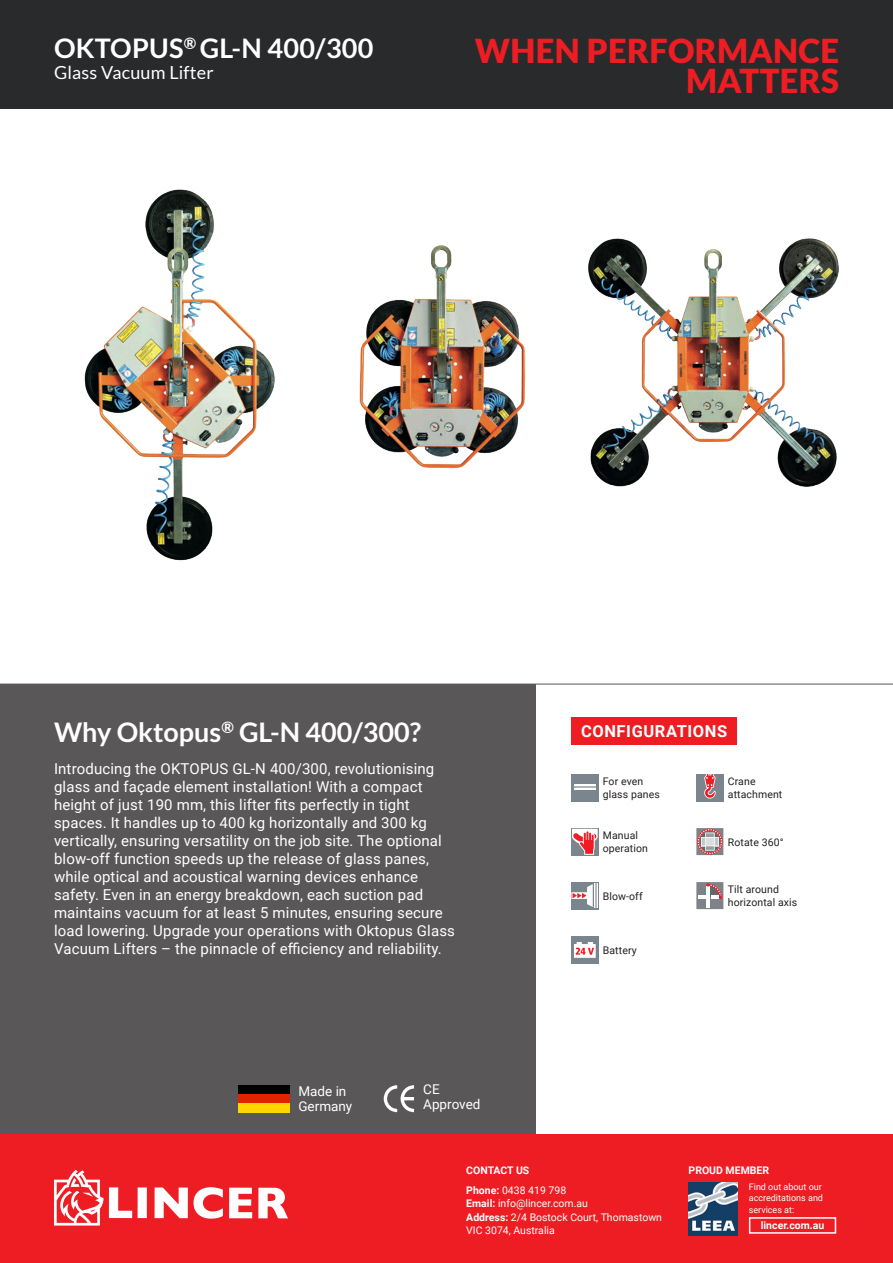
<style>
.page{position:relative;width:893px;height:1263px;background:#fff}
.page>*{position:absolute;margin:0;border:0;box-sizing:border-box;transform-origin:0 0}
.Valores{font:900 33px "Lato";letter-spacing:.01em;color:#ee1d23}
.Texto{font:700 27px "Lato";color:#fff}
.Texto-2{font:18px "Lato";letter-spacing:.01em;color:#fff}
.Texto-3{font:700 16.5px "Roboto";letter-spacing:.035em;color:#fff}
.Texto-4{font:15px/18px "Roboto";letter-spacing:.01em;color:#fff}
.Texto-5{font:13.5px "Roboto";color:#fff}
.Texto-6{font:10.5px/13.5px "Roboto";letter-spacing:.01em;color:#231f20}
.Texto-7{font:10.5px "Roboto";color:#fff}
.Texto-8{font:700 10.5px "Roboto";color:#fff}
.Texto-9{font:9px/11.2px "Roboto";color:#fff}
.s1{font-weight:700}
</style>
<div class="page">
<div style="left:0;top:0;width:893px;height:108px;background:#292a2b"></div>
<img style="left:84px;top:189px;width:191px;height:372px">
<div style="left:571px;top:882px;width:27px;height:27px;background:#7a858e"></div>
<svg style="left:571px;top:883px;width:27px;height:25px"></svg>
<img style="left:359px;top:245px;width:167px;height:223px">
<img style="left:588px;top:238px;width:251px;height:249px">
<div style="left:571px;top:936px;width:27px;height:27px;background:#7a858e"></div>
<svg style="left:574px;top:942px;width:22px;height:16px"></svg>
<svg style="left:696px;top:828px;width:27px;height:27px"></svg>
<svg style="left:696px;top:882px;width:27px;height:27px"></svg>
<svg style="left:571px;top:828px;width:27px;height:27px"></svg>
<svg style="left:572px;top:829px;width:26px;height:26px"></svg>
<div style="left:0;top:684px;width:536px;height:450px;background:#5a5758"></div>
<svg style="left:383px;top:1085px;width:31px;height:27px"></svg>
<div style="left:239px;top:1085px;width:51px;height:9px;background:#000"></div>
<div style="left:239px;top:1094px;width:51px;height:9px;background:#e62100"></div>
<div style="left:239px;top:1103px;width:51px;height:9px;background:#ffd600"></div>
<hr style="left:0;top:684px;width:893px;height:1px;background:#5a5758">
<div style="left:572px;top:717px;width:165px;height:27px;background:#ee1d23"></div>
<div style="left:571px;top:774px;width:27px;height:27px;background:#7a858e"></div>
<svg style="left:574px;top:784px;width:22px;height:6px"></svg>
<div style="left:696px;top:774px;width:27px;height:27px;background:#7a858e"></div>
<svg style="left:704px;top:774px;width:12px;height:24px"></svg>
<div style="left:0;top:1134px;width:893px;height:129px;background:#ee1d23"></div>
<div style="left:138px;top:1187px;width:9px;height:31px;background:#fff"></div>
<svg style="left:155px;top:1187px;width:33px;height:31px"></svg>
<svg style="left:194px;top:1187px;width:29px;height:31px"></svg>
<svg style="left:229px;top:1188px;width:23px;height:30px"></svg>
<svg style="left:258px;top:1188px;width:30px;height:30px"></svg>
<svg style="left:54px;top:1170px;width:78px;height:55px"></svg>
<div style="left:749px;top:1217px;width:87px;height:17px;border:2px solid #fff"></div>
<img style="left:688px;top:1183px;width:50px;height:52px">
<p class="Texto" style="left:54px;top:32px;width:321px">OKTOPUS<sup>®</sup> GL-N 400/300</p>
<p class="Texto-2" style="left:54px;top:62px;width:161px">Glass Vacuum Lifter</p>
<p class="Valores" style="left:475px;top:31px;width:366px">WHEN PERFORMANCE</p>
<p class="Valores" style="left:686px;top:61px;width:154px">MATTERS</p>
<p class="Texto" style="left:54px;top:716px;width:369px">Why Oktopus<sup>®</sup> GL-N 400/300?</p>
<p class="Texto-4" style="left:54px;top:759px;width:402px">Introducing the OKTOPUS GL-N 400/300, revolutionising glass and façade element installation! With a compact height of just 190 mm, this lifter fits perfectly in tight spaces. It handles up to 400 kg horizontally and 300 kg vertically, ensuring versatility on the job site. The optional blow-off function speeds up the release of glass panes, while optical and acoustical warning devices enhance safety. Even in an energy breakdown, each suction pad maintains vacuum for at least 5 minutes, ensuring secure load lowering. Upgrade your operations with Oktopus Glass Vacuum Lifters – the pinnacle of efficiency and reliability.</p>
<p class="Texto-3" style="left:581px;top:720px;width:148px">CONFIGURATIONS</p>
<p class="Texto-6" style="left:603px;top:774px;width:59px">For even glass panes</p>
<p class="Texto-6" style="left:728px;top:774px;width:56px">Crane attachment</p>
<p class="Texto-6" style="left:603px;top:828px;width:37px">Manual</p>
<p class="Texto-6" style="left:603px;top:841px;width:47px">operation</p>
<p class="Texto-6" style="left:603px;top:889px;width:41px">Blow-off</p>
<p class="Texto-6" style="left:603px;top:943px;width:35px">Battery</p>
<p class="Texto-6" style="left:728px;top:835px;width:57px">Rotate 360°</p>
<p class="Texto-6" style="left:728px;top:882px;width:71px">Tilt around horizontal axis</p>
<p class="Texto-5" style="left:298px;top:1081px;width:49px">Made in</p>
<p class="Texto-5" style="left:298px;top:1096px;width:55px">Germany</p>
<p class="Texto-5" style="left:423px;top:1079px;width:18px">CE</p>
<p class="Texto-5" style="left:423px;top:1094px;width:59px">Approved</p>
<p class="Texto-8" style="left:466px;top:1163px;width:65px">CONTACT US</p>
<p class="Texto-8" style="left:688px;top:1163px;width:82px">PROUD MEMBER</p>
<p class="Texto-7" style="left:466px;top:1183px;width:101px"><span class="s1">Phone:</span> 0438 419 798</p>
<p class="Texto-7" style="left:466px;top:1196px;width:123px"><span class="s1">Email:</span> info@lincer.com.au</p>
<p class="Texto-7" style="left:466px;top:1210px;width:197px"><span class="s1">Address:</span> 2/4 Bostock Court, Thomastown</p>
<p class="Texto-7" style="left:466px;top:1223px;width:90px">VIC 3074, Australia</p>
<p class="Texto-9" style="left:749px;top:1181px;width:76px">Find out about our accreditations and services at:</p>
<p class="Texto-8" style="left:761px;top:1218px;width:65px">lincer.com.au</p>
</div>
